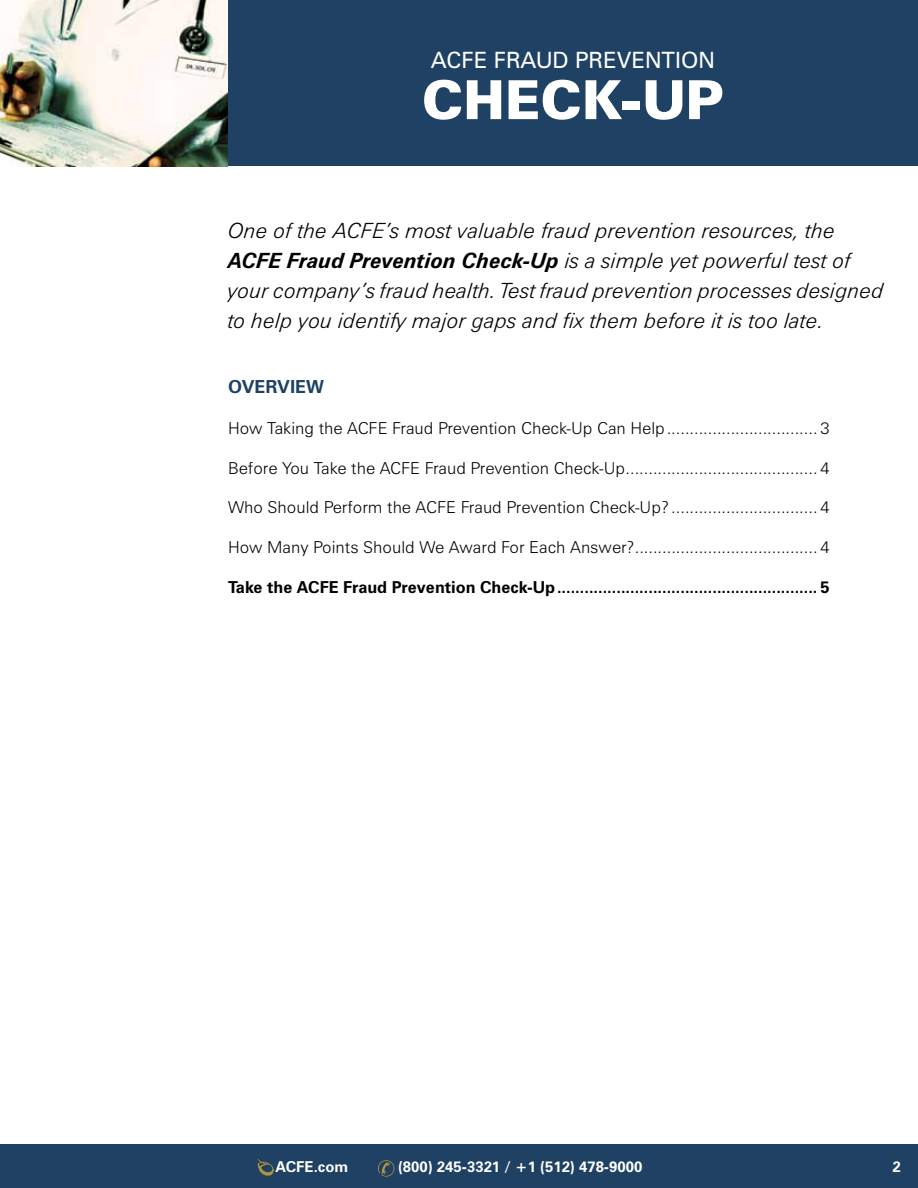
<style>
.page{position:relative;width:918px;height:1188px;background:#fff}
.page>*{position:absolute;margin:0;border:0;box-sizing:border-box;transform-origin:0 0}
.t1{font:900 54px "Zurich BT";color:#fff}
.t2{font:22.5px "Zurich BT";color:#fff}
.t3{font:italic 300 21px/30px "Zurich BT";color:#000}
.t4{font:700 18px "Zurich BT";color:#1e4164}
.t5{font:300 16.5px "Zurich BT";color:#000}
.t6{font:700 16.5px "Zurich BT";color:#000}
.t7{font:700 15px "Zurich BT";color:#fff}
.s1{font-weight:700}
</style>
<div class="page">
<div style="left:228px;top:0;width:690px;height:166px;background:#1e4164"></div>
<img style="left:0;top:0;width:228px;height:166px">
<div style="left:0;top:1144px;width:918px;height:44px;background:#1e4164"></div>
<svg style="left:378px;top:1160px;width:16px;height:17px"></svg>
<img style="left:257px;top:1159px;width:16px;height:16px">
<h2 class="t2" style="left:431px;top:46px;width:286px">ACFE FRAUD PREVENTION</h2>
<h1 class="t1" style="left:422px;top:67px;width:304px">CHECK-UP</h1>
<p class="t3" style="left:228px;top:215px;width:658px">One of the ACFE’s most valuable fraud prevention resources, the <span class="s1">ACFE Fraud Prevention Check-Up</span> is a simple yet powerful test of your company’s fraud health. Test fraud prevention processes designed to help you identify major gaps and fix them before it is too late.</p>
<p class="t4" style="left:228px;top:375px;width:97px">OVERVIEW</p>
<p class="t5" style="left:228px;top:418px;width:603px">How Taking the ACFE Fraud Prevention Check-Up Can Help................................. 3</p>
<p class="t5" style="left:228px;top:458px;width:603px">Before You Take the ACFE Fraud Prevention Check-Up.......................................... 4</p>
<p class="t5" style="left:228px;top:498px;width:603px">Who Should Perform the ACFE Fraud Prevention Check-Up? ................................ 4</p>
<p class="t5" style="left:228px;top:537px;width:603px">How Many Points Should We Award For Each Answer?........................................ 4</p>
<p class="t6" style="left:228px;top:577px;width:603px">Take the ACFE Fraud Prevention Check-Up......................................................... 5</p>
<p class="t7" style="left:276px;top:1158px;width:74px">ACFE.com</p>
<p class="t7" style="left:398px;top:1158px;width:246px">(800) 245-3321 / +1 (512) 478-9000</p>
<p class="t7" style="left:893px;top:1158px;width:10px">2</p>
</div>
